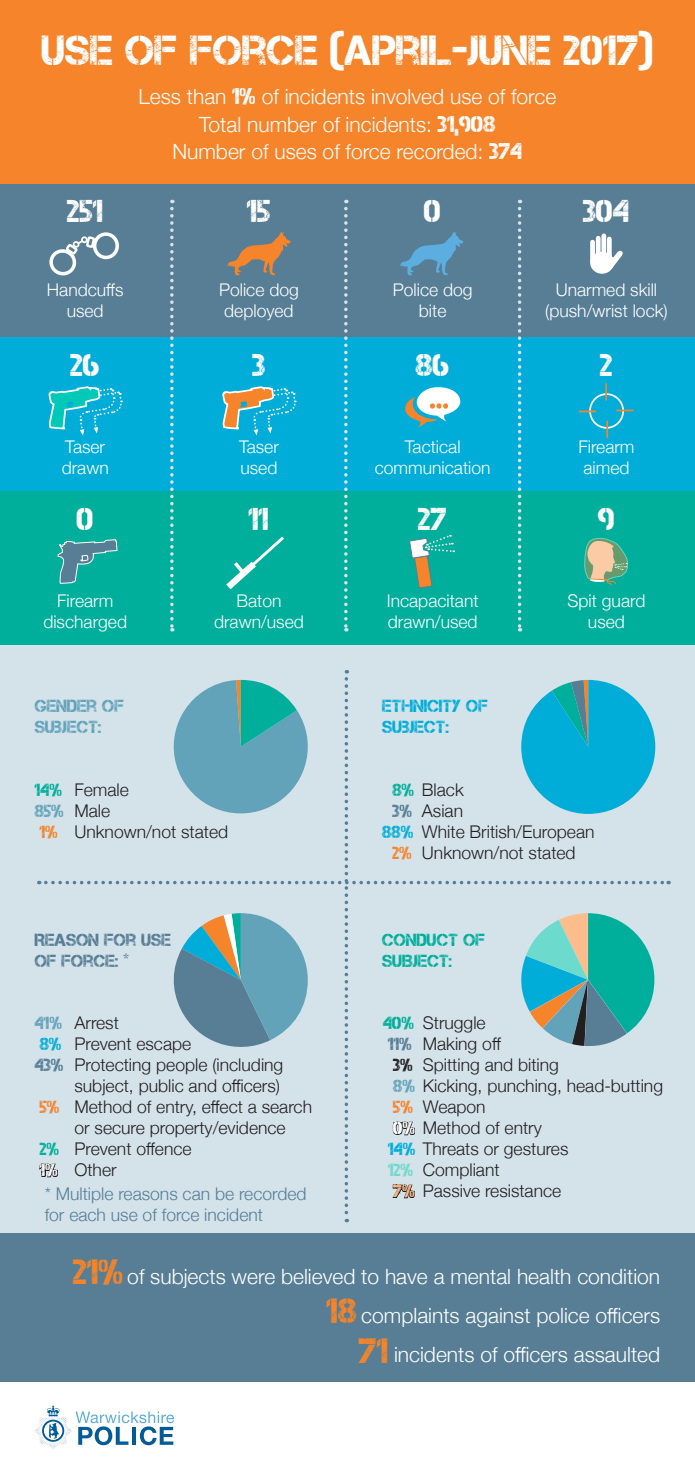
<style>
.page{position:relative;width:695px;height:1474px;background:#fff}
.page>*{position:absolute;margin:0;border:0;box-sizing:border-box;transform-origin:0 0}
.t1{font:42px "Captureit";color:#fff}
.t2{font:35px "Captureit";color:#f5842a}
.t3{font:31.5px "Captureit";color:#fff}
.t4{font:300 21px "Helvetica Neue";color:#fff}
.t5{font:300 17.5px/21px "Helvetica Neue";color:#231f20;text-align:right}
.t6{font:300 17.5px/21px "Helvetica Neue";color:#fff;text-align:center}
.t7{font:300 17.5px/21px "Helvetica Neue";color:#577e95}
.t8{font:17.5px/21px "Captureit";color:#577e95}
.t9{font:17.5px/21px "Captureit";color:#00add8}
.t10{font:17.5px/21px "Captureit";color:#00af9b}
.t11{font:17.5px/21px "Captureit";color:#63a3b9}
.s1{font-family:"Captureit";font-weight:400;font-size:22.75px}
.s2{font-family:"Captureit";font-weight:400;color:#00af9b}
.s3{font-family:"Captureit";font-weight:400;color:#63a3b9}
.s4{font-family:"Captureit";font-weight:400;color:#f5842a}
.s5{font-family:"Captureit";font-weight:400;color:#577e95}
.s6{font-family:"Captureit";font-weight:400;color:#00add8}
.s7{font-family:"Captureit";font-weight:400;color:#fff}
.s8{font-family:"Captureit";font-weight:400}
.s9{font-family:"Captureit";font-weight:400;color:#6cdacc}
.s10{font-family:"Captureit";font-weight:400;color:#fbbd8b}
</style>
<div class="page">
<div style="left:0;top:645px;width:694px;height:588px;background:#d4e2ea"></div>
<div style="left:0;top:1233px;width:694px;height:149px;background:#577e95"></div>
<div style="left:0;top:491px;width:694px;height:154px;background:#00af9b"></div>
<div style="left:0;top:0;width:694px;height:186px;background:#f5842a"></div>
<div style="left:0;top:184px;width:694px;height:153px;background:#577e95"></div>
<div style="left:0;top:337px;width:694px;height:154px;background:#00add8"></div>
<svg style="left:35px;top:1405px;width:139px;height:44px"></svg>
<svg style="left:227px;top:232px;width:64px;height:44px"></svg>
<div style="left:589px;top:393px;width:35px;height:35px;border:2px solid #fff;border-radius:50%"></div>
<svg style="left:605px;top:383px;width:2px;height:17px"></svg>
<svg style="left:606px;top:420px;width:2px;height:18px"></svg>
<svg style="left:616px;top:409px;width:17px;height:2px"></svg>
<svg style="left:578px;top:410px;width:18px;height:2px"></svg>
<svg style="left:57px;top:539px;width:61px;height:45px"></svg>
<svg style="left:409px;top:534px;width:45px;height:55px"></svg>
<svg style="left:48px;top:386px;width:75px;height:50px"></svg>
<svg style="left:170px;top:200px;width:3px;height:431px"></svg>
<svg style="left:517px;top:200px;width:4px;height:431px"></svg>
<svg style="left:344px;top:200px;width:3px;height:431px"></svg>
<svg style="left:50px;top:232px;width:69px;height:43px"></svg>
<svg style="left:226px;top:536px;width:58px;height:53px"></svg>
<svg style="left:405px;top:387px;width:55px;height:40px"></svg>
<svg style="left:584px;top:537px;width:44px;height:48px"></svg>
<div style="left:590px;top:252px;width:23px;height:22px;background:#fff;border-radius:50%"></div>
<svg style="left:590px;top:233px;width:33px;height:36px"></svg>
<svg style="left:400px;top:232px;width:64px;height:44px"></svg>
<svg style="left:39px;top:670px;width:630px;height:552px"></svg>
<svg style="left:222px;top:386px;width:74px;height:50px"></svg>
<p class="t1" style="left:42px;top:27px;width:613px">USE OF FORCE (APRIL-JUNE 2017)</p>
<p class="t4" style="left:139px;top:80px;width:419px">Less than <span class="s1">1%</span> of incidents involved use of force</p>
<p class="t4" style="left:199px;top:107px;width:298px">Total number of incidents: <span class="s1">31,908</span></p>
<p class="t4" style="left:172px;top:134px;width:351px">Number of uses of force recorded: <span class="s1">374</span></p>
<p class="t3" style="left:67px;top:194px;width:38px">251</p>
<p class="t3" style="left:247px;top:194px;width:25px">15</p>
<p class="t3" style="left:424px;top:194px;width:18px">0</p>
<p class="t3" style="left:583px;top:194px;width:48px">304</p>
<p class="t6" style="left:47px;top:278px;width:78px">Handcuffs used</p>
<p class="t6" style="left:219px;top:278px;width:81px;text-align:left">Police dog deployed</p>
<p class="t6" style="left:393px;top:278px;width:81px">Police dog bite</p>
<p class="t6" style="left:545px;top:278px;width:124px">Unarmed skill (push/wrist lock)</p>
<p class="t3" style="left:70px;top:348px;width:31px">26</p>
<p class="t3" style="left:252px;top:348px;width:15px">3</p>
<p class="t3" style="left:416px;top:348px;width:35px">86</p>
<p class="t3" style="left:600px;top:348px;width:14px">2</p>
<p class="t6" style="left:62px;top:435px;width:49px;text-align:left">Taser drawn</p>
<p class="t6" style="left:239px;top:435px;width:41px;text-align:left">Taser used</p>
<p class="t6" style="left:375px;top:435px;width:117px">Tactical communication</p>
<p class="t6" style="left:578px;top:435px;width:58px;text-align:left">Firearm aimed</p>
<p class="t3" style="left:77px;top:501px;width:18px">0</p>
<p class="t3" style="left:248px;top:501px;width:22px">11</p>
<p class="t3" style="left:418px;top:501px;width:30px">27</p>
<p class="t3" style="left:598px;top:501px;width:18px">9</p>
<p class="t6" style="left:43px;top:589px;width:85px">Firearm discharged</p>
<p class="t6" style="left:214px;top:589px;width:91px">Baton drawn/used</p>
<p class="t6" style="left:387px;top:589px;width:93px;text-align:left">Incapacitant drawn/used</p>
<p class="t6" style="left:567px;top:589px;width:79px">Spit guard used</p>
<p class="t11" style="left:35px;top:695px;width:91px">GENDER OF<br>SUBJECT:</p>
<p class="t9" style="left:382px;top:695px;width:107px">ETHNICITY OF<br>SUBJECT:</p>
<p class="t5" style="left:35px;top:778px;width:96px"><span class="s2">14%</span> Female</p>
<p class="t5" style="left:35px;top:799px;width:77px"><span class="s3">85%</span> Male</p>
<p class="t5" style="left:40px;top:820px;width:190px"><span class="s4">1%</span> Unknown/not stated</p>
<p class="t5" style="left:392px;top:778px;width:73px"><span class="s2">8%</span> Black</p>
<p class="t5" style="left:392px;top:799px;width:72px"><span class="s5">3%</span> Asian</p>
<p class="t5" style="left:382px;top:820px;width:214px"><span class="s6">88%</span> White British/European</p>
<p class="t5" style="left:392px;top:841px;width:185px"><span class="s4">2%</span> Unknown/not stated</p>
<p class="t8" style="left:35px;top:929px;width:138px">REASON FOR USE<br>OF FORCE: *</p>
<p class="t10" style="left:382px;top:929px;width:104px">CONDUCT OF<br>SUBJECT:</p>
<p class="t5" style="left:35px;top:1011px;width:86px"><span class="s3">41%</span> Arrest</p>
<p class="t5" style="left:40px;top:1032px;width:153px"><span class="s6">8%</span> Prevent escape</p>
<p class="t5" style="left:35px;top:1053px;width:250px"><span class="s5">43%</span> Protecting people (including subject, public and officers)</p>
<p class="t5" style="left:40px;top:1095px;width:274px;text-align:center"><span class="s4">5%</span> Method of entry, effect a search or secure property/evidence</p>
<p class="t5" style="left:40px;top:1137px;width:153px"><span class="s2">2%</span> Prevent offence</p>
<p class="t5" style="left:40px;top:1158px;width:78px"><span class="s7">1%</span> Other</p>
<p class="t7" style="left:45px;top:1182px;width:263px">* Multiple reasons can be recorded for each use of force incident</p>
<p class="t5" style="left:383px;top:1011px;width:104px"><span class="s2">40%</span> Struggle</p>
<p class="t5" style="left:388px;top:1032px;width:114px"><span class="s5">11%</span> Making off</p>
<p class="t5" style="left:393px;top:1053px;width:167px"><span class="s8">3%</span> Spitting and biting</p>
<p class="t5" style="left:393px;top:1074px;width:271px"><span class="s3">8%</span> Kicking, punching, head-butting</p>
<p class="t5" style="left:393px;top:1095px;width:94px"><span class="s4">5%</span> Weapon</p>
<p class="t5" style="left:393px;top:1116px;width:150px"><span class="s7">0%</span> Method of entry</p>
<p class="t5" style="left:388px;top:1137px;width:182px"><span class="s6">14%</span> Threats or gestures</p>
<p class="t5" style="left:388px;top:1158px;width:113px"><span class="s9">12%</span> Compliant</p>
<p class="t5" style="left:393px;top:1179px;width:169px"><span class="s10">7%</span> Passive resistance</p>
<p class="t2" style="left:73px;top:1252px;width:52px">21%</p>
<p class="t4" style="left:127px;top:1259px;width:534px">of subjects were believed to have a mental health condition</p>
<p class="t2" style="left:327px;top:1291px;width:32px">18</p>
<p class="t4" style="left:361px;top:1298px;width:300px">complaints against police officers</p>
<p class="t2" style="left:359px;top:1330px;width:31px">71</p>
<p class="t4" style="left:394px;top:1337px;width:268px">incidents of officers assaulted</p>
</div>
